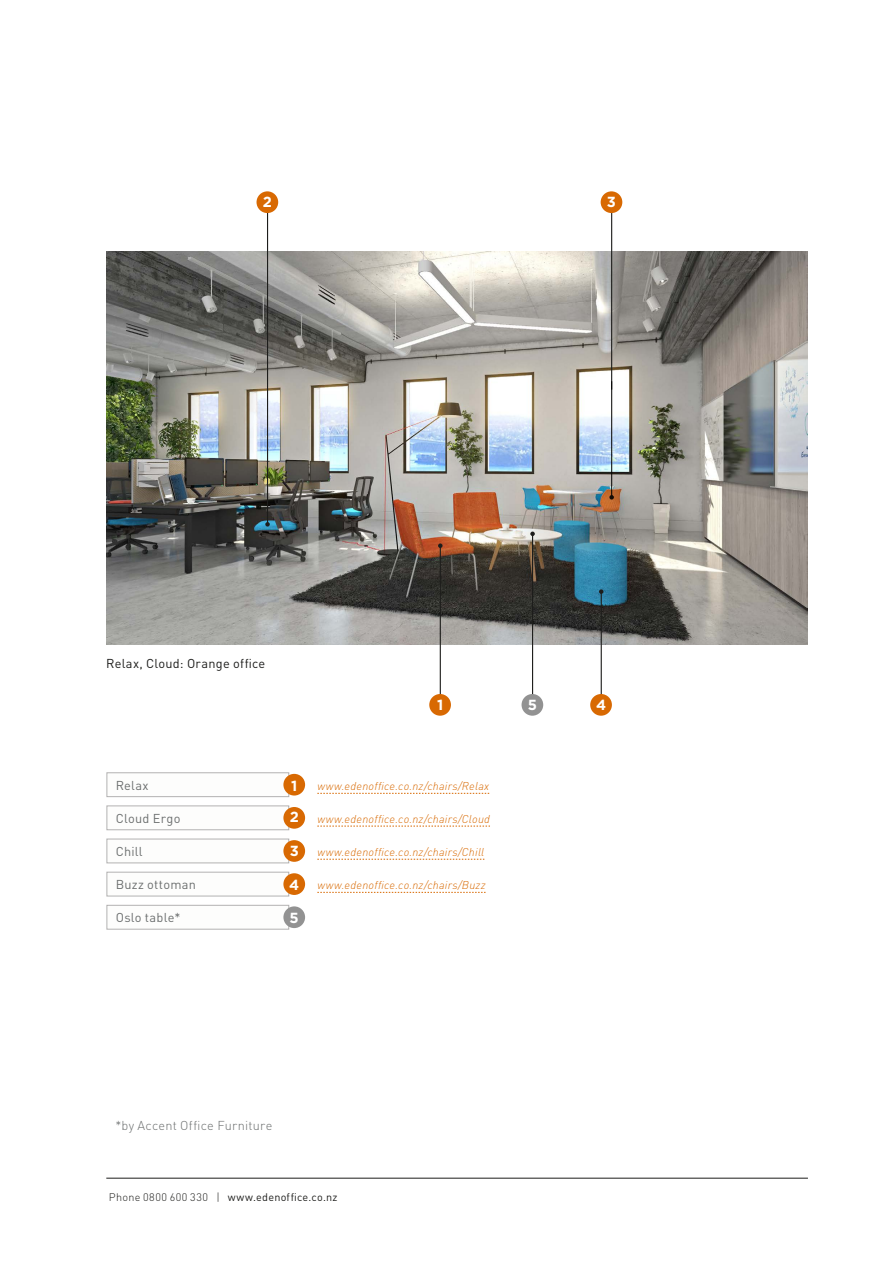
<style>
.page{position:relative;width:893px;height:1263px;background:#fff}
.page>*{position:absolute;margin:0;border:0;box-sizing:border-box;transform-origin:0 0}
.t1{font:700 14.7px/31.8px "Gotham";color:#fff}
.t2{font:12.75px "DIN";letter-spacing:.02em;color:#6b6e6e}
.t3{font:300 12.75px "DIN";letter-spacing:.015em;color:#6b6e6e}
.t4{font:12.75px "DIN";letter-spacing:.02em;color:#1d1d1b}
.t5{font:italic 300 11.25px "DIN";letter-spacing:.02em;color:#d86902}
.t6{font:10.8px "DIN";letter-spacing:.02em;color:#1d1d1b}
.s1{font-weight:300}
</style>
<div class="page">
<img style="left:106px;top:251px;width:702px;height:394px">
<hr style="left:267px;top:209px;width:1px;height:315px;background:#1d1d1b">
<svg style="left:265px;top:522px;width:5px;height:5px"></svg>
<div style="left:257px;top:191px;width:21px;height:22px;background:#d86902;border-radius:50%"></div>
<div style="left:107px;top:772px;width:182px;height:25px;border:1px solid #b3b2b2"></div>
<div style="left:107px;top:805px;width:182px;height:25px;border:1px solid #b3b2b2"></div>
<div style="left:283px;top:774px;width:22px;height:21px;background:#d86902;border-radius:50%"></div>
<div style="left:283px;top:807px;width:22px;height:22px;background:#d86902;border-radius:50%"></div>
<div style="left:107px;top:839px;width:182px;height:24px;border:1px solid #b3b2b2"></div>
<div style="left:283px;top:840px;width:22px;height:22px;background:#d86902;border-radius:50%"></div>
<div style="left:107px;top:872px;width:182px;height:24px;border:1px solid #b3b2b2"></div>
<div style="left:283px;top:873px;width:22px;height:22px;background:#d86902;border-radius:50%"></div>
<svg style="left:317px;top:793px;width:172px;height:1px"></svg>
<svg style="left:317px;top:826px;width:173px;height:1px"></svg>
<svg style="left:317px;top:859px;width:167px;height:1px"></svg>
<svg style="left:317px;top:892px;width:169px;height:1px"></svg>
<div style="left:107px;top:905px;width:182px;height:24px;border:1px solid #b3b2b2"></div>
<div style="left:283px;top:906px;width:22px;height:22px;background:#929292;border-radius:50%"></div>
<hr style="left:532px;top:534px;width:1px;height:163px;background:#1d1d1b">
<svg style="left:530px;top:531px;width:5px;height:5px"></svg>
<div style="left:522px;top:694px;width:21px;height:22px;background:#929292;border-radius:50%"></div>
<hr style="left:440px;top:546px;width:1px;height:152px;background:#1d1d1b">
<svg style="left:438px;top:543px;width:5px;height:5px"></svg>
<div style="left:429px;top:694px;width:22px;height:22px;background:#d86902;border-radius:50%"></div>
<hr style="left:601px;top:592px;width:1px;height:109px;background:#1d1d1b">
<svg style="left:599px;top:589px;width:4px;height:5px"></svg>
<div style="left:590px;top:694px;width:22px;height:22px;background:#d86902;border-radius:50%"></div>
<hr style="left:611px;top:209px;width:1px;height:181px;background:#1d1d1b">
<hr style="left:611px;top:381px;width:1px;height:116px;background:#1d1d1b">
<svg style="left:609px;top:495px;width:5px;height:5px"></svg>
<div style="left:601px;top:191px;width:21px;height:22px;background:#d86902;border-radius:50%"></div>
<hr style="left:106px;top:1178px;width:702px;height:1px;background:#1d1d1b">
<h1 class="t1" style="left:263px;top:186px;width:11px">2</h1>
<h1 class="t1" style="left:607px;top:185px;width:11px">3</h1>
<p class="t4" style="left:106px;top:655px;width:161px">Relax, Cloud: Orange office</p>
<h1 class="t1" style="left:437px;top:688px;width:8px">1</h1>
<h1 class="t1" style="left:528px;top:689px;width:11px">5</h1>
<h1 class="t1" style="left:596px;top:688px;width:12px">4</h1>
<p class="t2" style="left:116px;top:777px;width:34px">Relax</p>
<p class="t2" style="left:116px;top:810px;width:66px">Cloud Ergo</p>
<h1 class="t1" style="left:290px;top:769px;width:11px">1<br>2</h1>
<p class="t2" style="left:116px;top:843px;width:28px">Chill</p>
<h1 class="t1" style="left:290px;top:835px;width:11px">3</h1>
<p class="t2" style="left:116px;top:877px;width:82px">Buzz ottoman</p>
<h1 class="t1" style="left:289px;top:868px;width:12px">4</h1>
<p class="t2" style="left:116px;top:910px;width:66px">Oslo table*</p>
<h1 class="t1" style="left:290px;top:901px;width:11px">5</h1>
<p class="t5" style="left:317px;top:779px;width:173px">www.edenoffice.co.nz/chairs/Relax</p>
<p class="t5" style="left:317px;top:812px;width:174px">www.edenoffice.co.nz/chairs/Cloud</p>
<p class="t5" style="left:317px;top:845px;width:168px">www.edenoffice.co.nz/chairs/Chill</p>
<p class="t5" style="left:317px;top:878px;width:170px">www.edenoffice.co.nz/chairs/Buzz</p>
<p class="t3" style="left:115px;top:1118px;width:159px">*by Accent Office Furniture</p>
<p class="t6" style="left:109px;top:1190px;width:230px"><span class="s1">Phone 0800 600 330 |</span> www.edenoffice.co.nz</p>
</div>
